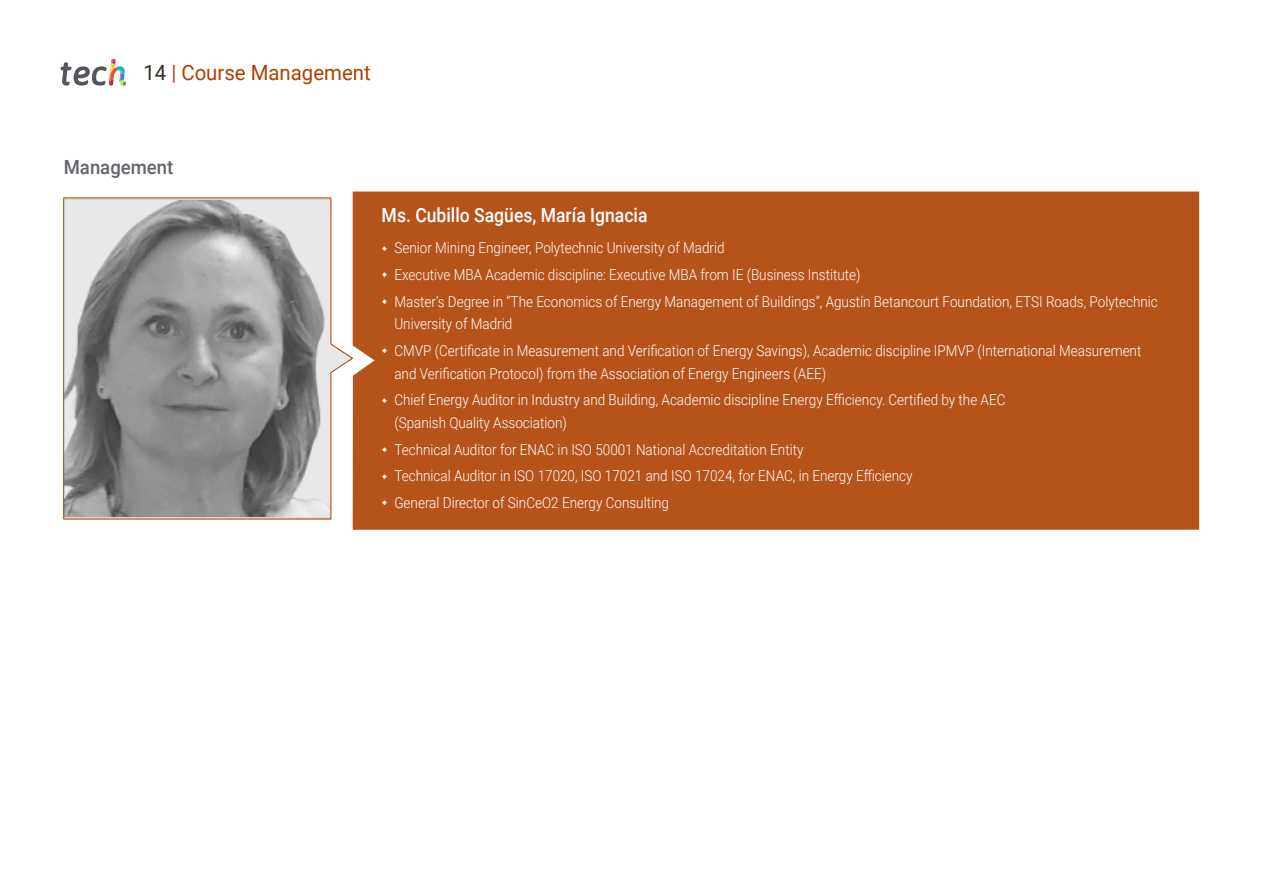
<style>
.page{position:relative;width:1263px;height:893px;background:#fff}
.page>*{position:absolute;margin:0;border:0;box-sizing:border-box;transform-origin:0 0}
.t1{font:21px "Roboto";color:#ae4000}
.t2{font:500 19.5px "Roboto";color:#fff;scale:.9 1}
.t3{font:500 19.5px "Roboto";color:#61646a;scale:.95 1}
.t4{font:300 15px/26.7px "Roboto";color:#fff;scale:.9 1}
.s1{color:#312e20}
.s2{color:#b04117}
</style>
<div class="page">
<svg style="left:61px;top:59px;width:65px;height:27px"></svg>
<div style="left:353px;top:192px;width:846px;height:338px;background:#b6531a"></div>
<svg style="left:63px;top:198px;width:290px;height:321px;background:#a1a09f"></svg>
<svg style="left:383px;top:246px;width:4px;height:5px"></svg>
<svg style="left:383px;top:272px;width:4px;height:6px"></svg>
<svg style="left:383px;top:299px;width:4px;height:5px"></svg>
<svg style="left:383px;top:349px;width:4px;height:5px"></svg>
<svg style="left:383px;top:398px;width:4px;height:5px"></svg>
<svg style="left:383px;top:447px;width:4px;height:5px"></svg>
<svg style="left:383px;top:474px;width:4px;height:5px"></svg>
<svg style="left:383px;top:501px;width:4px;height:5px"></svg>
<h1 class="t1" style="left:144px;top:57px;width:229px"><span class="s1">14</span> <span class="s2">|</span> Course Management</h1>
<h2 class="t3" style="left:64px;top:153px;width:117px">Management</h2>
<h2 class="t2" style="left:382px;top:201px;width:297px">Ms. Cubillo Sagües, María Ignacia</h2>
<p class="t4" style="left:394px;top:234px;width:850px">Senior Mining Engineer, Polytechnic University of Madrid<br>Executive MBA Academic discipline: Executive MBA from IE (Business Institute)<br>Master’s Degree in “The Economics of Energy Management of Buildings”, Agustín Betancourt Foundation, ETSI Roads, Polytechnic</p>
<p class="t4" style="left:394px;top:310px;width:831px">University of Madrid<br>CMVP (Certificate in Measurement and Verification of Energy Savings), Academic discipline IPMVP (International Measurement</p>
<p class="t4" style="left:394px;top:359px;width:680px">and Verification Protocol) from the Association of Energy Engineers (AEE)<br>Chief Energy Auditor in Industry and Building, Academic discipline Energy Efficiency. Certified by the AEC</p>
<p class="t4" style="left:394px;top:409px;width:577px">(Spanish Quality Association)<br>Technical Auditor for ENAC in ISO 50001 National Accreditation Entity<br>Technical Auditor in ISO 17020, ISO 17021 and ISO 17024, for ENAC, in Energy Efficiency General Director of SinCeO2 Energy Consulting</p>
</div>
